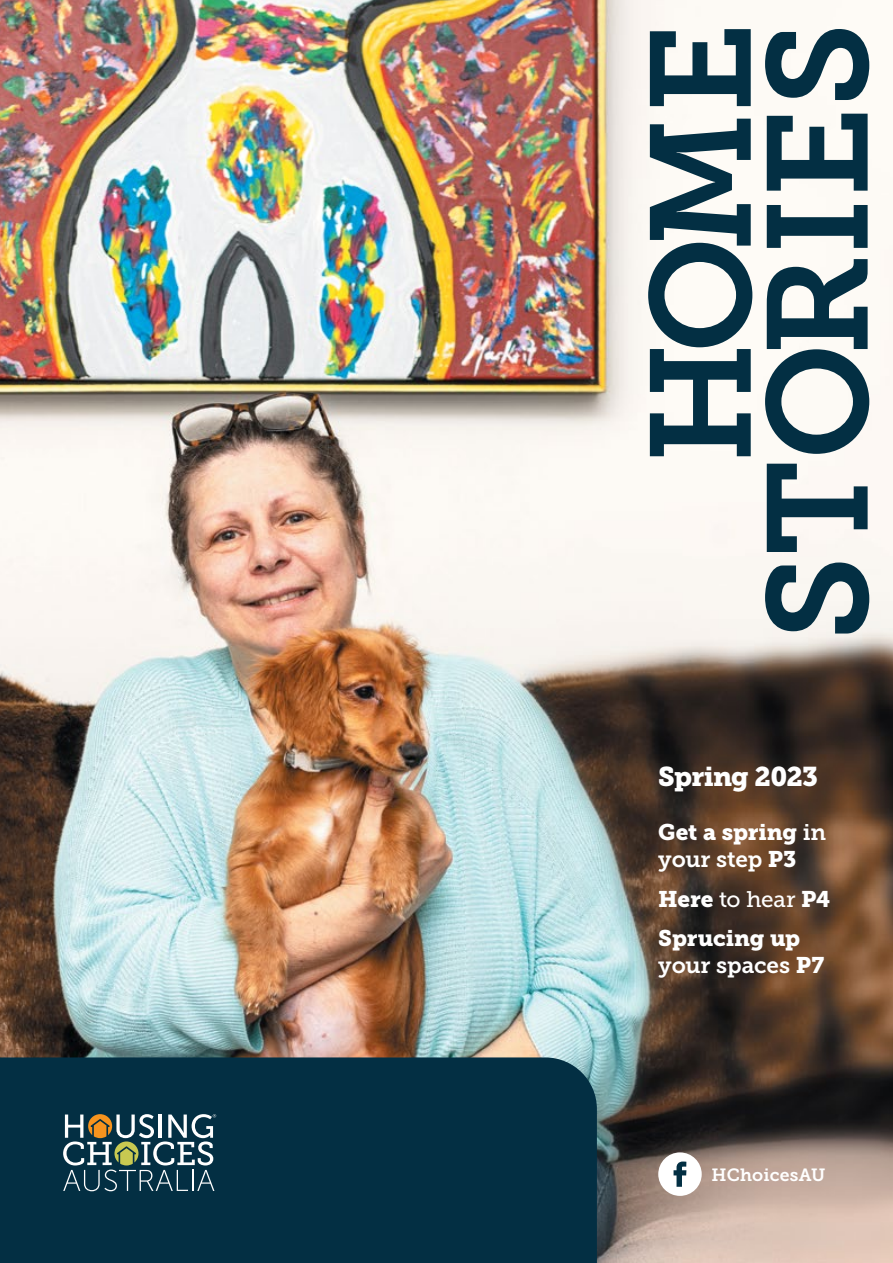
<style>
.page{position:relative;width:893px;height:1263px;background:#fff}
.page>*{position:absolute;margin:0;border:0;box-sizing:border-box;transform-origin:0 0}
.t1{font:142.05px/116.9px "Museo Slab 700";color:#032f43;text-align:right}
.t2{font:27px "Museo Slab 900";letter-spacing:-.025em;color:#fff}
.t3{font:22.5px/39.8px "Museo Slab 900";letter-spacing:-.005em;color:#fff}
.t4{font:22.5px "Museo Slab 700";letter-spacing:-.01em;color:#fff}
.t5{font:17.7px "Museo Slab 700";letter-spacing:.01em;color:#fff}
.s1{font-family:"Museo Slab 700"}
.s2{font-family:"Museo Slab 900"}
.s3{font-family:"Museo Slab 500"}
</style>
<div class="page">
<img style="left:0;top:0;width:893px;height:1263px">
<div style="left:658px;top:1152px;width:44px;height:44px;background:#fff;border-radius:50%"></div>
<svg style="left:673px;top:1161px;width:13px;height:26px"></svg>
<div style="left:0;top:1057px;width:597px;height:206px;background:#032f43"></div>
<svg style="left:63px;top:1114px;width:153px;height:77px;background:#48656b"></svg>
<h1 class="t1" style="left:644px;top:640px;width:619px;rotate:-90deg">HOME<br>STORIES</h1>
<p class="t2" style="left:658px;top:760px;width:161px">Spring 2023</p>
<p class="t3" style="left:658px;top:812px;width:169px">Get a spring <span class="s1">in</span></p>
<p class="t4" style="left:658px;top:846px;width:140px">your step <span class="s2">P3</span></p>
<p class="t3" style="left:658px;top:879px;width:174px">Here <span class="s3">to hear</span> P4<br>Sprucing up</p>
<p class="t4" style="left:658px;top:953px;width:167px">your spaces <span class="s2">P7</span></p>
<p class="t5" style="left:712px;top:1165px;width:115px">HChoicesAU</p>
</div>
